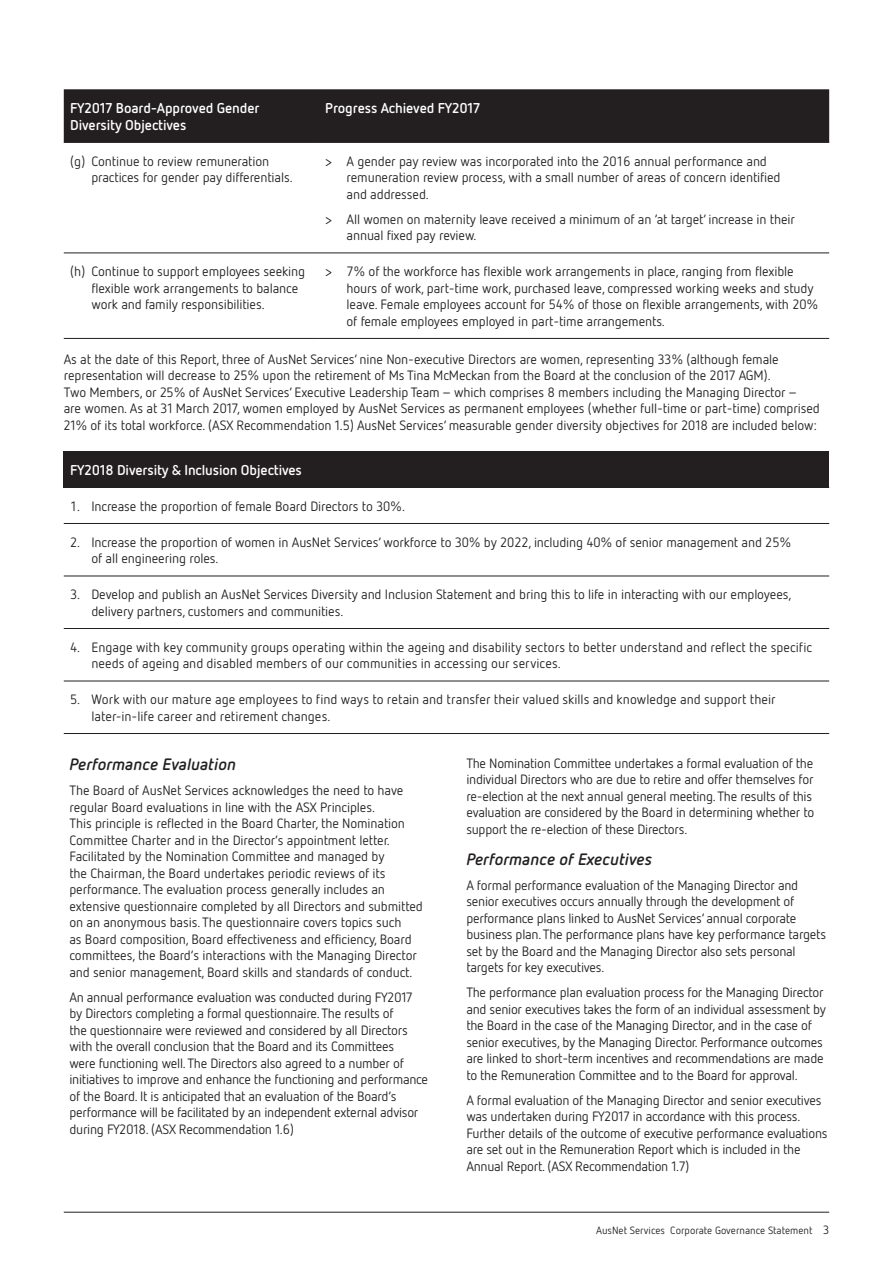
<style>
.page{position:relative;width:893px;height:1263px;background:#fff}
.page>*{position:absolute;margin:0;border:0;box-sizing:border-box;transform-origin:0 0}
.t1{font:italic 700 16.5px "Netto OT";color:#231f20}
.t2{font:700 14.25px/16.5px "Netto OT";letter-spacing:-.01em;color:#fff}
.t3{font:13.5px/16.5px "Netto OT";letter-spacing:-.01em;color:#231f20}
.t4{font:10.5px "Netto OT";color:#231f20}
.s1{font-size:12px}
</style>
<div class="page">
<hr style="left:64px;top:1212px;width:765px;height:1px;background:#231f20">
<div style="left:64px;top:89px;width:765px;height:53px;background:#231f20"></div>
<hr style="left:64px;top:142px;width:255px;height:1px;background:#231f20">
<hr style="left:319px;top:142px;width:510px;height:1px;background:#231f20">
<hr style="left:319px;top:338px;width:510px;height:1px;background:#231f20">
<hr style="left:319px;top:253px;width:510px;height:1px;background:#231f20">
<hr style="left:64px;top:253px;width:255px;height:1px;background:#231f20">
<hr style="left:64px;top:338px;width:255px;height:1px;background:#231f20">
<div style="left:64px;top:451px;width:765px;height:36px;background:#231f20"></div>
<hr style="left:64px;top:487px;width:765px;height:1px;background:#231f20">
<hr style="left:64px;top:523px;width:765px;height:1px;background:#231f20">
<hr style="left:64px;top:576px;width:765px;height:1px;background:#231f20">
<hr style="left:64px;top:628px;width:765px;height:1px;background:#231f20">
<hr style="left:64px;top:681px;width:765px;height:1px;background:#231f20">
<hr style="left:64px;top:733px;width:765px;height:1px;background:#231f20">
<p class="t2" style="left:70px;top:99px;width:191px">FY2017 Board-Approved Gender<br>Diversity Objectives</p>
<p class="t2" style="left:325px;top:99px;width:156px">Progress Achieved FY2017</p>
<p class="t3" style="left:91px;top:152px;width:203px;text-indent:-21px">(g) Continue to review remuneration practices for gender pay differentials.</p>
<p class="t3" style="left:347px;top:152px;width:435px;text-indent:-21px">&gt; A gender pay review was incorporated into the 2016 annual performance and remuneration review process, with a small number of areas of concern identified and addressed.</p>
<p class="t3" style="left:347px;top:210px;width:450px;text-indent:-21px">&gt; All women on maternity leave received a minimum of an ‘at target’ increase in their annual fixed pay review.</p>
<p class="t3" style="left:91px;top:263px;width:215px;text-indent:-21px">(h) Continue to support employees seeking flexible work arrangements to balance work and family responsibilities.</p>
<p class="t3" style="left:347px;top:263px;width:473px;text-indent:-21px">&gt; 7% of the workforce has flexible work arrangements in place, ranging from flexible hours of work, part-time work, purchased leave, compressed working weeks and study leave. Female employees account for 54% of those on flexible arrangements, with 20% of female employees employed in part-time arrangements.</p>
<p class="t3" style="left:64px;top:350px;width:758px">As at the date of this Report, three of AusNet Services’ nine Non-executive Directors are women, representing 33% (although female representation will decrease to 25% upon the retirement of Ms Tina McMeckan from the Board at the conclusion of the 2017 AGM).<br>Two Members, or 25% of AusNet Services’ Executive Leadership Team – which comprises 8 members including the Managing Director –<br>are women. As at 31 March 2017, women employed by AusNet Services as permanent employees (whether full-time or part-time) comprised 21% of its total workforce. (ASX Recommendation 1.5) AusNet Services’ measurable gender diversity objectives for 2018 are included below:</p>
<p class="t2" style="left:70px;top:461px;width:233px">FY2018 Diversity &amp; Inclusion Objectives</p>
<p class="t3" style="left:70px;top:497px;width:336px">1. Increase the proportion of female Board Directors to 30%.</p>
<p class="t3" style="left:91px;top:533px;width:701px;text-indent:-21px">2. Increase the proportion of women in AusNet Services’ workforce to 30% by 2022, including 40% of senior management and 25% of all engineering roles.</p>
<p class="t3" style="left:91px;top:586px;width:702px;text-indent:-21px">3. Develop and publish an AusNet Services Diversity and Inclusion Statement and bring this to life in interacting with our employees, delivery partners, customers and communities.</p>
<p class="t3" style="left:91px;top:638px;width:722px;text-indent:-21px">4. Engage with key community groups operating within the ageing and disability sectors to better understand and reflect the specific needs of ageing and disabled members of our communities in accessing our services.</p>
<p class="t3" style="left:91px;top:691px;width:686px;text-indent:-21px">5. Work with our mature age employees to find ways to retain and transfer their valued skills and knowledge and support their later‑in-life career and retirement changes.</p>
<p class="t1" style="left:69px;top:754px;width:168px">Performance Evaluation</p>
<p class="t3" style="left:69px;top:782px;width:355px">The Board of AusNet Services acknowledges the need to have regular Board evaluations in line with the ASX Principles.<br>This principle is reflected in the Board Charter, the Nomination Committee Charter and in the Director’s appointment letter.<br>Facilitated by the Nomination Committee and managed by<br>the Chairman, the Board undertakes periodic reviews of its performance. The evaluation process generally includes an extensive questionnaire completed by all Directors and submitted on an anonymous basis. The questionnaire covers topics such<br>as Board composition, Board effectiveness and efficiency, Board committees, the Board’s interactions with the Managing Director and senior management, Board skills and standards of conduct.</p>
<p class="t3" style="left:69px;top:988px;width:360px">An annual performance evaluation was conducted during FY2017 by Directors completing a formal questionnaire. The results of<br>the questionnaire were reviewed and considered by all Directors with the overall conclusion that the Board and its Committees<br>were functioning well. The Directors also agreed to a number of initiatives to improve and enhance the functioning and performance of the Board. It is anticipated that an evaluation of the Board’s performance will be facilitated by an independent external advisor during FY2018. (ASX Recommendation 1.6)</p>
<p class="t3" style="left:466px;top:754px;width:349px">The Nomination Committee undertakes a formal evaluation of the individual Directors who are due to retire and offer themselves for re-election at the next annual general meeting. The results of this evaluation are considered by the Board in determining whether to support the re-election of these Directors.</p>
<p class="t1" style="left:466px;top:848px;width:187px">Performance of Executives</p>
<p class="t3" style="left:466px;top:876px;width:361px">A formal performance evaluation of the Managing Director and senior executives occurs annually through the development of performance plans linked to AusNet Services’ annual corporate business plan. The performance plans have key performance targets set by the Board and the Managing Director also sets personal targets for key executives.</p>
<p class="t3" style="left:466px;top:984px;width:361px">The performance plan evaluation process for the Managing Director and senior executives takes the form of an individual assessment by the Board in the case of the Managing Director, and in the case of senior executives, by the Managing Director. Performance outcomes are linked to short-term incentives and recommendations are made to the Remuneration Committee and to the Board for approval.</p>
<p class="t3" style="left:466px;top:1091px;width:363px">A formal evaluation of the Managing Director and senior executives was undertaken during FY2017 in accordance with this process.<br>Further details of the outcome of executive performance evaluations are set out in the Remuneration Report which is included in the Annual Report. (ASX Recommendation 1.7)</p>
<p class="t4" style="left:596px;top:1224px;width:235px">AusNet Services Corporate Governance Statement <span class="s1">3</span></p>
</div>
